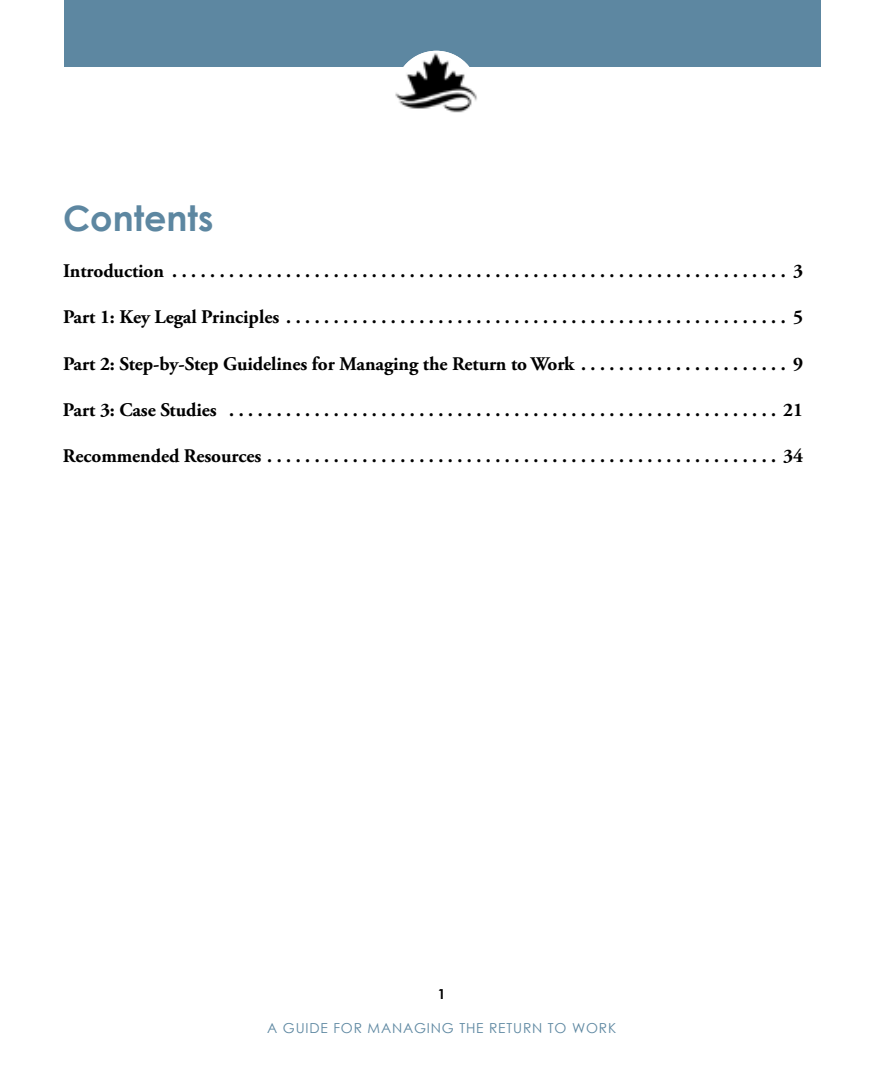
<style>
.page{position:relative;width:882px;height:1071px;background:#fff}
.page>*{position:absolute;margin:0;border:0;box-sizing:border-box;transform-origin:0 0}
.t1{font:700 35px "Century Gothic";color:#5d87a1}
.t2{font:700 19.25px "Adobe Garamond Pro";letter-spacing:-.005em;color:#000}
.t3{font:13.83px "Century Gothic";letter-spacing:.06em;color:#5d87a1}
</style>
<div class="page">
<div style="left:65px;top:0;width:756px;height:66px;background:#5d87a1"></div>
<img style="left:395px;top:51px;width:83px;height:62px">
<h1 class="t1" style="left:63px;top:196px;width:152px">Contents</h1>
<p class="t2" style="left:63px;top:260px;width:742px">Introduction ................................................................. 3</p>
<p class="t2" style="left:63px;top:306px;width:742px">Part 1: Key Legal Principles ..................................................... 5</p>
<p class="t2" style="left:63px;top:352px;width:742px">Part 2: Step-by-Step Guidelines for Managing the Return to Work . . . . . . . . . . . . . . . . . . . . . . 9</p>
<p class="t2" style="left:63px;top:398px;width:742px">Part 3: Case Studies .......................................................... 21</p>
<p class="t2" style="left:63px;top:445px;width:742px">Recommended Resources ...................................................... 34</p>
<p class="t3" style="left:267px;top:1020px;width:350px">A GUIDE FOR MANAGING THE RETURN TO WORK</p>
</div>
